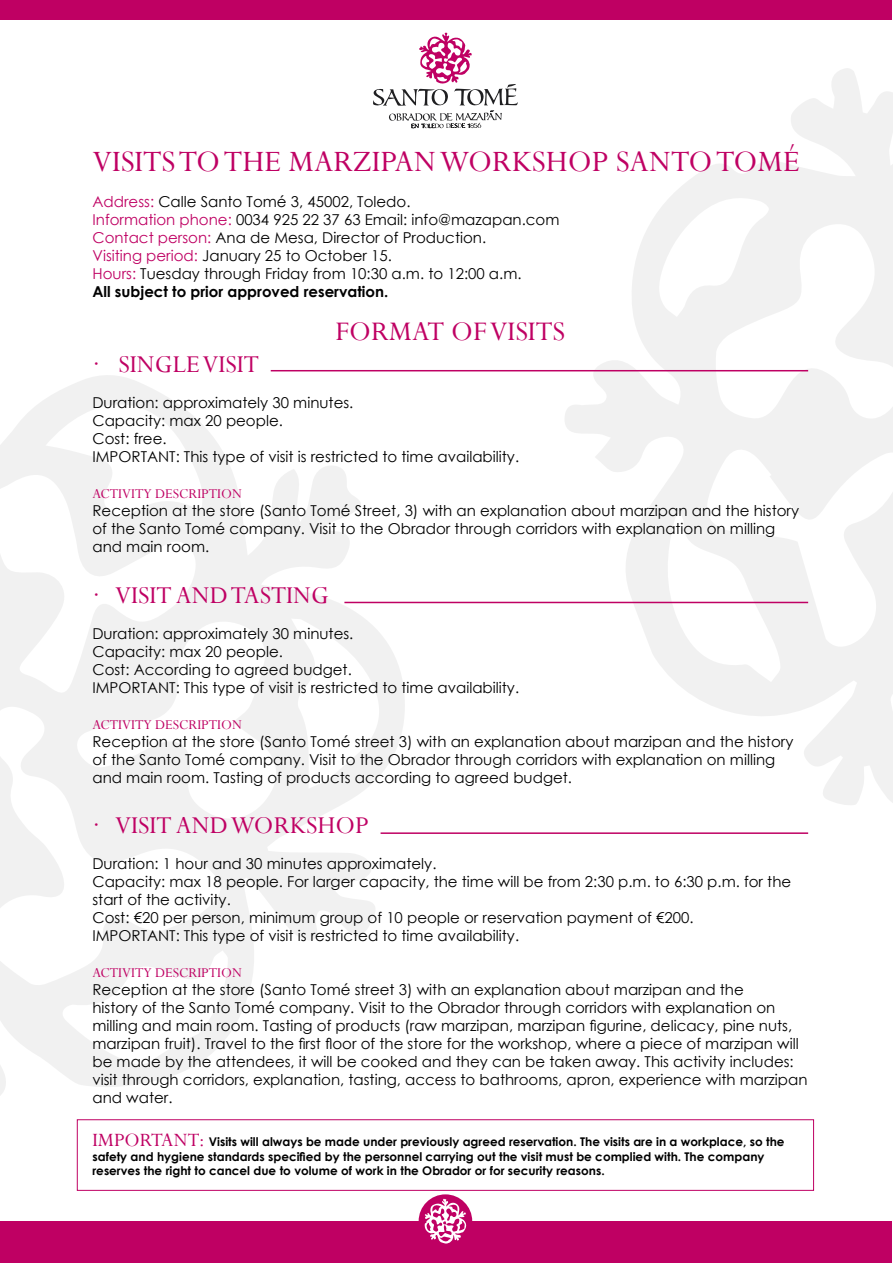
<style>
.page{position:relative;width:893px;height:1263px;background:#fff}
.page>*{position:absolute;margin:0;border:0;box-sizing:border-box;transform-origin:0 0}
.t1{font:33px "Perpetua";color:#bf0063}
.t2{font:30px "Perpetua";color:#bf0063}
.t3{font:27px "Perpetua";color:#bf0063}
.t4{font:15px/18px "Century Gothic";color:#000}
.t5{font:15px "Perpetua";color:#bf0063}
.t6{font:700 12px/14.4px "Century Gothic";color:#000}
.s1{color:#bf0063}
.s2{font-weight:700}
.s3{font-family:"Perpetua";font-weight:400;font-size:21px;color:#bf0063}
</style>
<div class="page">
<svg style="left:564px;top:68px;width:329px;height:737px"></svg>
<svg style="left:0;top:370px;width:405px;height:725px"></svg>
<svg style="left:373px;top:33px;width:145px;height:95px"></svg>
<div style="left:0;top:1221px;width:892px;height:42px;background:#bf0063"></div>
<div style="left:0;top:0;width:892px;height:20px;background:#bf0063"></div>
<div style="left:419px;top:1194px;width:53px;height:54px;background:#bf0063;border-radius:50%"></div>
<svg style="left:424px;top:1198px;width:43px;height:46px"></svg>
<hr style="left:271px;top:370px;width:537px;height:1px;background:#bf0063">
<hr style="left:344px;top:602px;width:464px;height:1px;background:#bf0063">
<hr style="left:381px;top:832px;width:427px;height:2px;background:#bf0063">
<h1 class="t1" style="left:92px;top:140px;width:709px">VISITS TO THE MARZIPAN WORKSHOP SANTO TOMÉ</h1>
<p class="t4" style="left:92px;top:192px;width:468px"><span class="s1">Address:</span> Calle Santo Tomé 3, 45002, Toledo.<br><span class="s1">Information phone:</span> 0034 925 22 37 63 Email: info@mazapan.com <span class="s1">Contact person:</span> Ana de Mesa, Director of Production.<br><span class="s1">Visiting period:</span> January 25 to October 15.<br><span class="s1">Hours:</span> Tuesday through Friday from 10:30 a.m. to 12:00 a.m.<br><span class="s2">All subject to prior approved reservation.</span></p>
<h2 class="t2" style="left:335px;top:312px;width:231px">FORMAT OF VISITS</h2>
<h3 class="t3" style="left:92px;top:347px;width:168px">· SINGLE VISIT</h3>
<p class="t4" style="left:92px;top:394px;width:428px">Duration: approximately 30 minutes.<br>Capacity: max 20 people.<br>Cost: free.<br>IMPORTANT: This type of visit is restricted to time availability.</p>
<p class="t5" style="left:92px;top:484px;width:151px">ACTIVITY DESCRIPTION</p>
<p class="t4" style="left:92px;top:502px;width:708px">Reception at the store (Santo Tomé Street, 3) with an explanation about marzipan and the history of the Santo Tomé company. Visit to the Obrador through corridors with explanation on milling and main room.</p>
<h3 class="t3" style="left:92px;top:578px;width:238px">· VISIT AND TASTING</h3>
<p class="t4" style="left:92px;top:624px;width:428px">Duration: approximately 30 minutes.<br>Capacity: max 20 people.<br>Cost: According to agreed budget.<br>IMPORTANT: This type of visit is restricted to time availability.</p>
<p class="t5" style="left:92px;top:715px;width:151px">ACTIVITY DESCRIPTION</p>
<p class="t4" style="left:92px;top:732px;width:702px">Reception at the store (Santo Tomé street 3) with an explanation about marzipan and the history of the Santo Tomé company. Visit to the Obrador through corridors with explanation on milling and main room. Tasting of products according to agreed budget.</p>
<h3 class="t3" style="left:92px;top:808px;width:278px">· VISIT AND WORKSHOP</h3>
<p class="t4" style="left:92px;top:854px;width:700px">Duration: 1 hour and 30 minutes approximately.<br>Capacity: max 18 people. For larger capacity, the time will be from 2:30 p.m. to 6:30 p.m. for the start of the activity.<br>Cost: €20 per person, minimum group of 10 people or reservation payment of €200.<br>IMPORTANT: This type of visit is restricted to time availability.</p>
<p class="t5" style="left:92px;top:963px;width:151px">ACTIVITY DESCRIPTION</p>
<p class="t4" style="left:92px;top:980px;width:717px">Reception at the store (Santo Tomé street 3) with an explanation about marzipan and the<br>history of the Santo Tomé company. Visit to the Obrador through corridors with explanation on milling and main room. Tasting of products (raw marzipan, marzipan figurine, delicacy, pine nuts, marzipan fruit). Travel to the first floor of the store for the workshop, where a piece of marzipan will be made by the attendees, it will be cooked and they can be taken away. This activity includes: visit through corridors, explanation, tasting, access to bathrooms, apron, experience with marzipan and water.</p>
<p class="t6" style="left:92px;top:1134px;width:694px"><span class="s3">IMPORTANT:</span> Visits will always be made under previously agreed reservation. The visits are in a workplace, so the safety and hygiene standards specified by the personnel carrying out the visit must be complied with. The company reserves the right to cancel due to volume of work in the Obrador or for security reasons.</p>
</div>
